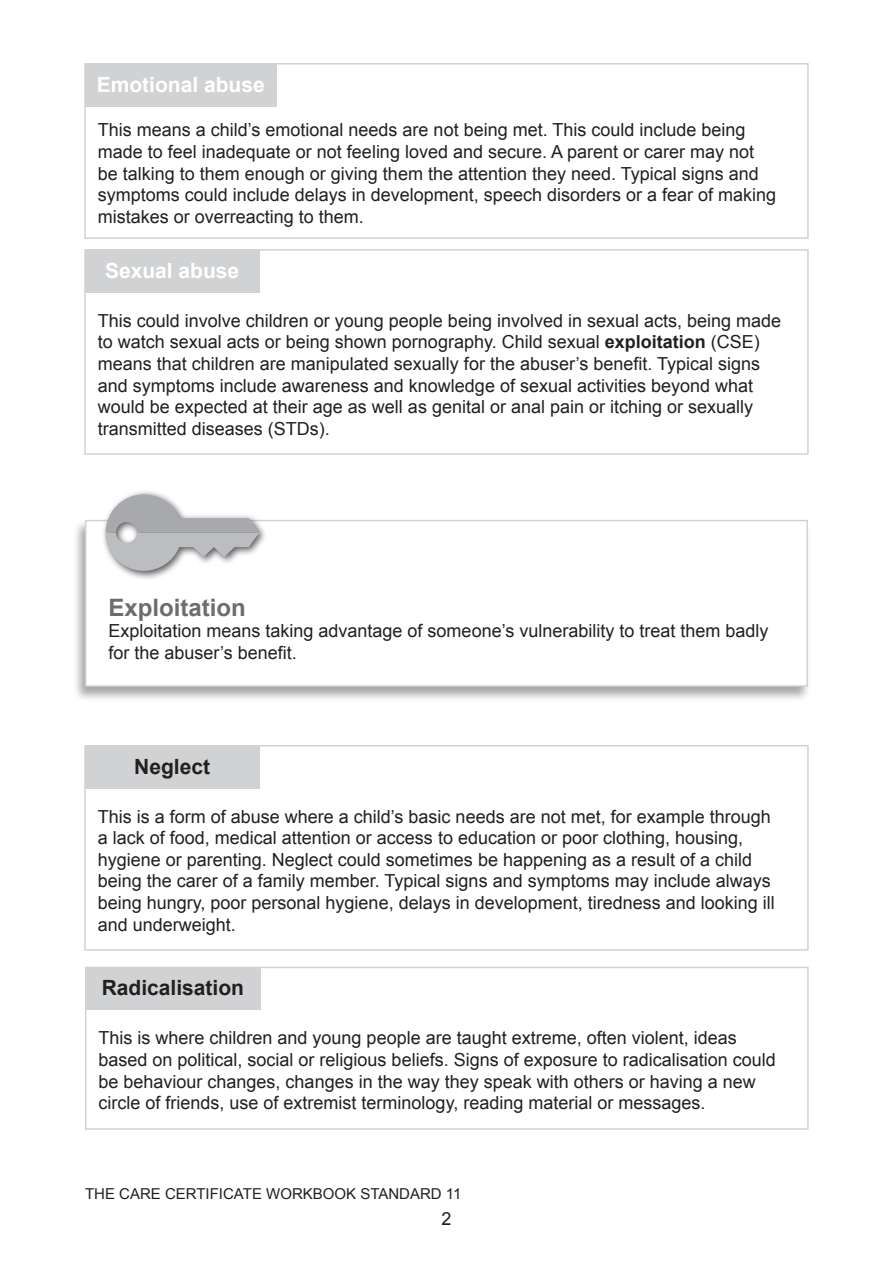
<style>
.page{position:relative;width:893px;height:1263px;background:#fff}
.page>*{position:absolute;margin:0;border:0;box-sizing:border-box;transform-origin:0 0}
.t1{font:700 24px "Arial";color:#6c6d70}
.t2{font:700 21px "Arial";color:#fff}
.t3{font:700 21px "Arial";color:#231f20}
.t4{font:18px/21.6px "Arial";color:#231f20}
.t5{font:15px "Arial";color:#231f20}
.s1{font-weight:700}
</style>
<div class="page">
<div style="left:73px;top:519px;width:739px;height:183px;background:#231f20;opacity:.4"></div>
<div style="left:85px;top:520px;width:723px;height:167px;background:#fff;border:2px solid #d1d2d4"></div>
<div style="left:84px;top:249px;width:725px;height:206px;background:#fff;border:2px solid #d1d2d4"></div>
<div style="left:174px;top:250px;width:85px;height:42px;background:#d1d2d4"></div>
<div style="left:85px;top:250px;width:89px;height:42px;background:#d1d2d4"></div>
<div style="left:84px;top:745px;width:725px;height:206px;background:#fff;border:2px solid #d1d2d4"></div>
<div style="left:174px;top:746px;width:85px;height:42px;background:#d1d2d4"></div>
<div style="left:85px;top:746px;width:89px;height:42px;background:#d1d2d4"></div>
<div style="left:85px;top:967px;width:724px;height:163px;background:#fff;border:2px solid #d1d2d4"></div>
<div style="left:175px;top:967px;width:85px;height:43px;background:#d1d2d4"></div>
<div style="left:86px;top:967px;width:89px;height:43px;background:#d1d2d4"></div>
<div style="left:84px;top:63px;width:725px;height:176px;background:#fff;border:2px solid #d1d2d4"></div>
<div style="left:183px;top:64px;width:93px;height:42px;background:#d1d2d4"></div>
<div style="left:85px;top:64px;width:98px;height:42px;background:#d1d2d4"></div>
<div style="left:101px;top:489px;width:167px;height:91px;background:#231f20;opacity:.75"></div>
<svg style="left:106px;top:494px;width:153px;height:77px"></svg>
<p class="t2" style="left:97px;top:70px;width:170px">Emotional abuse</p>
<p class="t4" style="left:98px;top:119px;width:680px">This means a child’s emotional needs are not being met. This could include being made to feel inadequate or not feeling loved and secure. A parent or carer may not be talking to them enough or giving them the attention they need. Typical signs and symptoms could include delays in development, speech disorders or a fear of making mistakes or overreacting to them.</p>
<p class="t2" style="left:105px;top:256px;width:136px">Sexual abuse</p>
<p class="t4" style="left:98px;top:310px;width:685px">This could involve children or young people being involved in sexual acts, being made to watch sexual acts or being shown pornography. Child sexual <span class="s1">exploitation</span> (CSE) means that children are manipulated sexually for the abuser’s benefit. Typical signs and symptoms include awareness and knowledge of sexual activities beyond what would be expected at their age as well as genital or anal pain or itching or sexually transmitted diseases (STDs).</p>
<h1 class="t1" style="left:108px;top:591px;width:139px">Exploitation</h1>
<p class="t4" style="left:108px;top:620px;width:662px">Exploitation means taking advantage of someone’s vulnerability to treat them badly for the abuser’s benefit.</p>
<p class="t3" style="left:134px;top:752px;width:77px">Neglect</p>
<p class="t4" style="left:98px;top:806px;width:679px">This is a form of abuse where a child’s basic needs are not met, for example through a lack of food, medical attention or access to education or poor clothing, housing, hygiene or parenting. Neglect could sometimes be happening as a result of a child being the carer of a family member. Typical signs and symptoms may include always being hungry, poor personal hygiene, delays in development, tiredness and looking ill and underweight.</p>
<p class="t3" style="left:102px;top:974px;width:144px">Radicalisation</p>
<p class="t4" style="left:99px;top:1027px;width:679px">This is where children and young people are taught extreme, often violent, ideas based on political, social or religious beliefs. Signs of exposure to radicalisation could be behaviour changes, changes in the way they speak with others or having a new circle of friends, use of extremist terminology, reading material or messages.</p>
<p class="t5" style="left:85px;top:1184px;width:378px">THE CARE CERTIFICATE WORKBOOK STANDARD 11</p>
<p class="t4" style="left:441px;top:1208px;width:12px">2</p>
</div>
